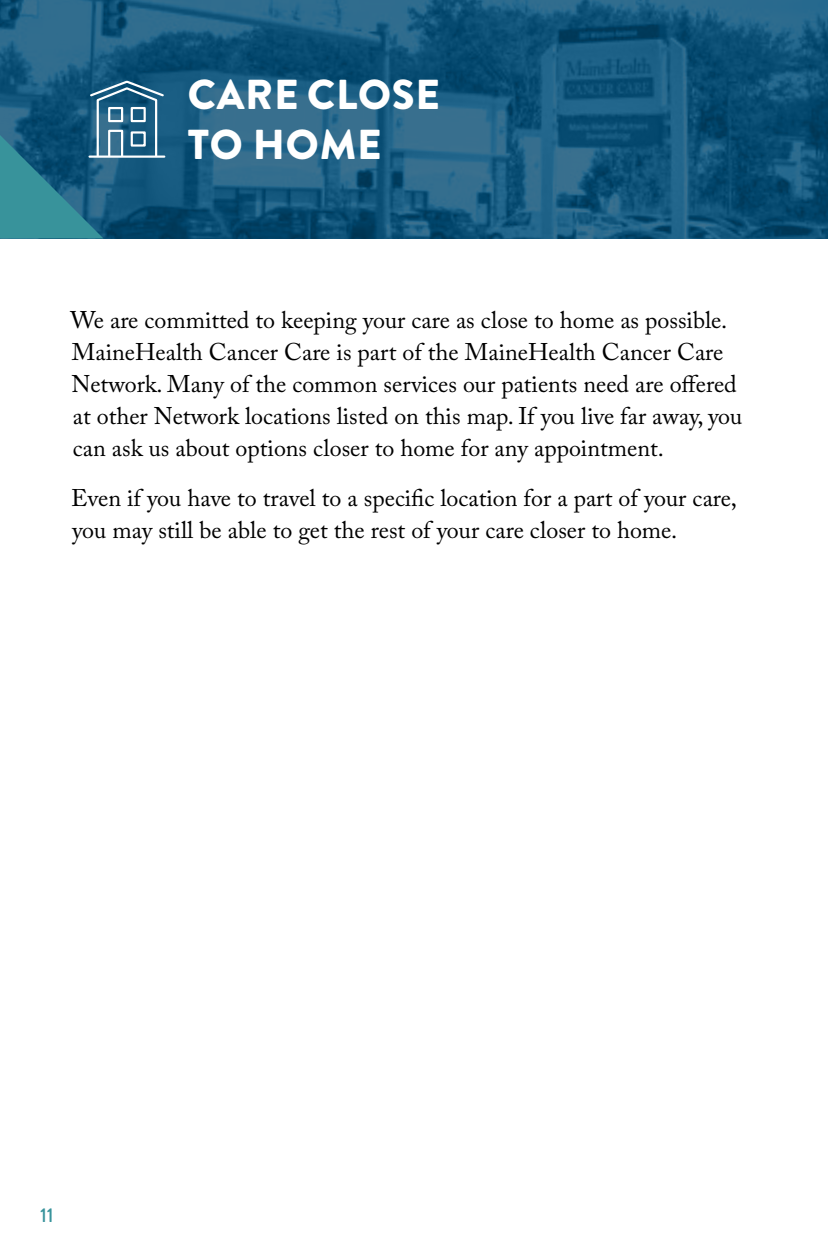
<style>
.page{position:relative;width:828px;height:1260px;background:#fff}
.page>*{position:absolute;margin:0;border:0;box-sizing:border-box;transform-origin:0 0}
.t1{font:900 41.8px/50.2px "Brandon Grotesque";letter-spacing:.02em;color:#fff}
.t2{font:24px/32px "Adobe Caslon Pro";color:#000}
.t3{font:500 20px "Brandon Grotesque";color:#38939b}
</style>
<div class="page">
<img style="left:0;top:0;width:828px;height:238px">
<svg style="left:0;top:80px;width:166px;height:158px;background:#256987"></svg>
<h1 class="t1" style="left:188px;top:70px;width:254px">CARE CLOSE<br>TO HOME</h1>
<p class="t2" style="left:71px;top:304px;width:673px">We are committed to keeping your care as close to home as possible.<br>MaineHealth Cancer Care is part of the MaineHealth Cancer Care Network. Many of the common services our patients need are offered at other Network locations listed on this map. If you live far away, you can ask us about options closer to home for any appointment.</p>
<p class="t2" style="left:71px;top:482px;width:667px">Even if you have to travel to a specific location for a part of your care, you may still be able to get the rest of your care closer to home.</p>
<p class="t3" style="left:40px;top:1201px;width:15px">11</p>
</div>
